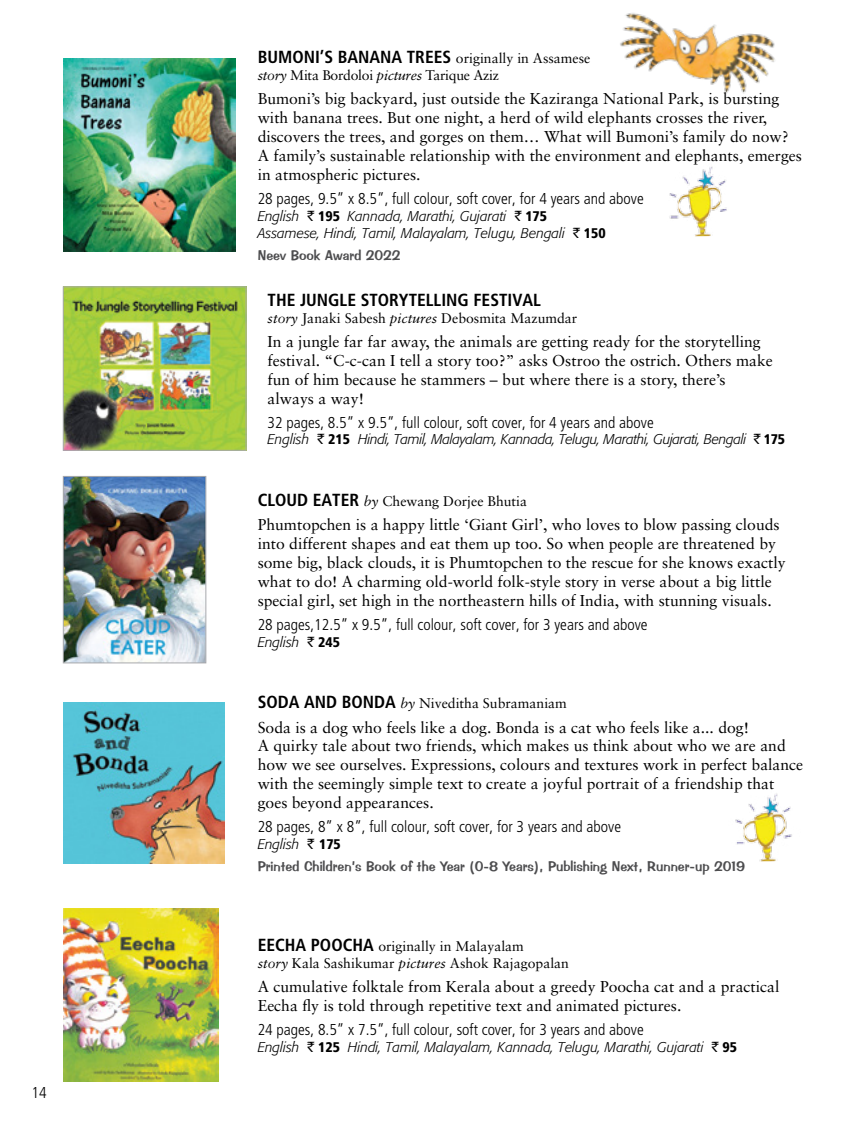
<style>
.page{position:relative;width:851px;height:1134px;background:#fff}
.page>*{position:absolute;margin:0;border:0;box-sizing:border-box;transform-origin:0 0}
.t1{font:700 condensed 17.5px "Frutiger";color:#000}
.t2{font:15.75px/18.9px "Sabon";color:#000}
.t3{font:300 condensed 15.75px "Frutiger";color:#000}
.t4{font:italic 300 14px/16.8px "Formata";color:#000}
.t5{font:14px/16.8px "Sabon";color:#000}
.t6{font:14px "Impress BT";color:#4d4d4f}
.t7{font:italic 300 14px "Formata";letter-spacing:-.02em;color:#000}
.t8{font:14px/16.8px "Sabon";letter-spacing:-.02em;color:#000}
.s1{font-family:"Frutiger";font-weight:700;font-stretch:condensed;font-size:17.5px}
.s2{font-style:italic}
.s3{font-family:"Rupee Foradian";font-weight:400;font-style:normal}
.s4{font-family:"Frutiger";font-weight:900;font-style:normal;font-stretch:condensed}
</style>
<div class="page">
<img style="left:63px;top:59px;width:172px;height:192px">
<img style="left:669px;top:166px;width:58px;height:70px">
<img style="left:65px;top:289px;width:179px;height:160px">
<div style="left:63px;top:287px;width:183px;height:164px;border:1px solid #a7a9ac"></div>
<img style="left:65px;top:478px;width:139px;height:183px">
<div style="left:63px;top:476px;width:143px;height:187px;border:1px solid #a7a9ac"></div>
<img style="left:63px;top:703px;width:161px;height:161px">
<img style="left:735px;top:793px;width:57px;height:68px">
<img style="left:63px;top:908px;width:156px;height:174px">
<img style="left:620px;top:13px;width:155px;height:81px">
<p class="t3" style="left:32px;top:1084px;width:17px">14</p>
<p class="t8" style="left:258px;top:50px;width:334px"><span class="s1">BUMONI’S BANANA TREES</span> originally in Assamese <span class="s2">story</span> Mita Bordoloi <span class="s2">pictures</span> Tarique Aziz</p>
<p class="t2" style="left:258px;top:89px;width:545px">Bumoni’s big backyard, just outside the Kaziranga National Park, is bursting with banana trees. But one night, a herd of wild elephants crosses the river, discovers the trees, and gorges on them… What will Bumoni’s family do now?<br>A family’s sustainable relationship with the environment and elephants, emerges in atmospheric pictures.</p>
<p class="t3" style="left:258px;top:190px;width:387px">28 pages, 9.5” x 8.5”, full colour, soft cover, for 4 years and above</p>
<p class="t4" style="left:258px;top:208px;width:349px">English <span class="s3">`</span> <span class="s4">195</span> Kannada, Marathi, Gujarati <span class="s3">`</span> <span class="s4">175<br></span>Assamese, Hindi, Tamil, Malayalam, Telugu, Bengali <span class="s3">`</span> <span class="s4">150</span></p>
<p class="t6" style="left:258px;top:246px;width:144px">Neev Book Award 2022</p>
<p class="t1" style="left:267px;top:289px;width:50px">THE JUNGLE</p>
<p class="t1" style="left:360px;top:289px;width:39px">STORYTELLING</p>
<p class="t1" style="left:473px;top:289px;width:35px">FESTIVAL</p>
<p class="t5" style="left:267px;top:309px;width:311px"><span class="s2">story</span> Janaki Sabesh <span class="s2">pictures</span> Debosmita Mazumdar</p>
<p class="t2" style="left:267px;top:332px;width:506px">In a jungle far far away, the animals are getting ready for the storytelling festival. “C-c-can I tell a story too?” asks Ostroo the ostrich. Others make fun of him because he stammers – but where there is a story, there’s always a way!</p>
<p class="t3" style="left:267px;top:413px;width:387px">32 pages, 8.5” x 9.5”, full colour, soft cover, for 4 years and above</p>
<p class="t7" style="left:267px;top:431px;width:519px">English <span class="s3">`</span> <span class="s4">215</span> Hindi, Tamil, Malayalam, Kannada, Telugu, Marathi, Gujarati, Bengali <span class="s3">`</span> <span class="s4">175</span></p>
<p class="t1" style="left:258px;top:489px;width:66px">CLOUD EATER</p>
<p class="t5" style="left:364px;top:492px;width:165px"><span class="s2">by</span> Chewang Dorjee Bhutia</p>
<p class="t2" style="left:258px;top:515px;width:529px">Phumtopchen is a happy little ‘Giant Girl’, who loves to blow passing clouds into different shapes and eat them up too. So when people are threatened by some big, black clouds, it is Phumtopchen to the rescue for she knows exactly what to do! A charming old-world folk-style story in verse about a big little special girl, set high in the northeastern hills of India, with stunning visuals.</p>
<p class="t3" style="left:258px;top:615px;width:391px">28 pages,12.5” x 9.5”, full colour, soft cover, for 3 years and above</p>
<p class="t4" style="left:258px;top:633px;width:84px">English <span class="s3">`</span> <span class="s4">245</span></p>
<p class="t5" style="left:258px;top:695px;width:311px"><span class="s1">SO DA AND BO NDA</span> <span class="s2">by</span> Niveditha Subramaniam</p>
<p class="t2" style="left:258px;top:717px;width:547px">Soda is a dog who feels like a dog. Bonda is a cat who feels like a... dog!<br>A quirky tale about two friends, which makes us think about who we are and how we see ourselves. Expressions, colours and textures work in perfect balance with the seemingly simple text to create a joyful portrait of a friendship that goes beyond appearances.</p>
<p class="t3" style="left:258px;top:818px;width:365px">28 pages, 8” x 8”, full colour, soft cover, for 3 years and above</p>
<p class="t4" style="left:258px;top:836px;width:85px">English <span class="s3">`</span> <span class="s4">175</span></p>
<p class="t6" style="left:258px;top:858px;width:489px">Printed Children’s Book of the Year (0-8 Years), Publishing Next, Runner-up 2019</p>
<p class="t5" style="left:258px;top:938px;width:313px"><span class="s1">EECHA POOCHA</span> originally in Malayalam<br><span class="s2">story</span> Kala Sashikumar <span class="s2">pictures</span> Ashok Rajagopalan</p>
<p class="t2" style="left:258px;top:977px;width:523px">A cumulative folktale from Kerala about a greedy Poocha cat and a practical<br>Eecha fly is told through repetitive text and animated pictures.</p>
<p class="t3" style="left:258px;top:1021px;width:387px">24 pages, 8.5” x 7.5”, full colour, soft cover, for 3 years and above</p>
<p class="t4" style="left:258px;top:1039px;width:481px">English <span class="s3">`</span> <span class="s4">125</span> Hindi, Tamil, Malayalam, Kannada, Telugu, Marathi, Gujarati <span class="s3">`</span> <span class="s4">95</span></p>
</div>
